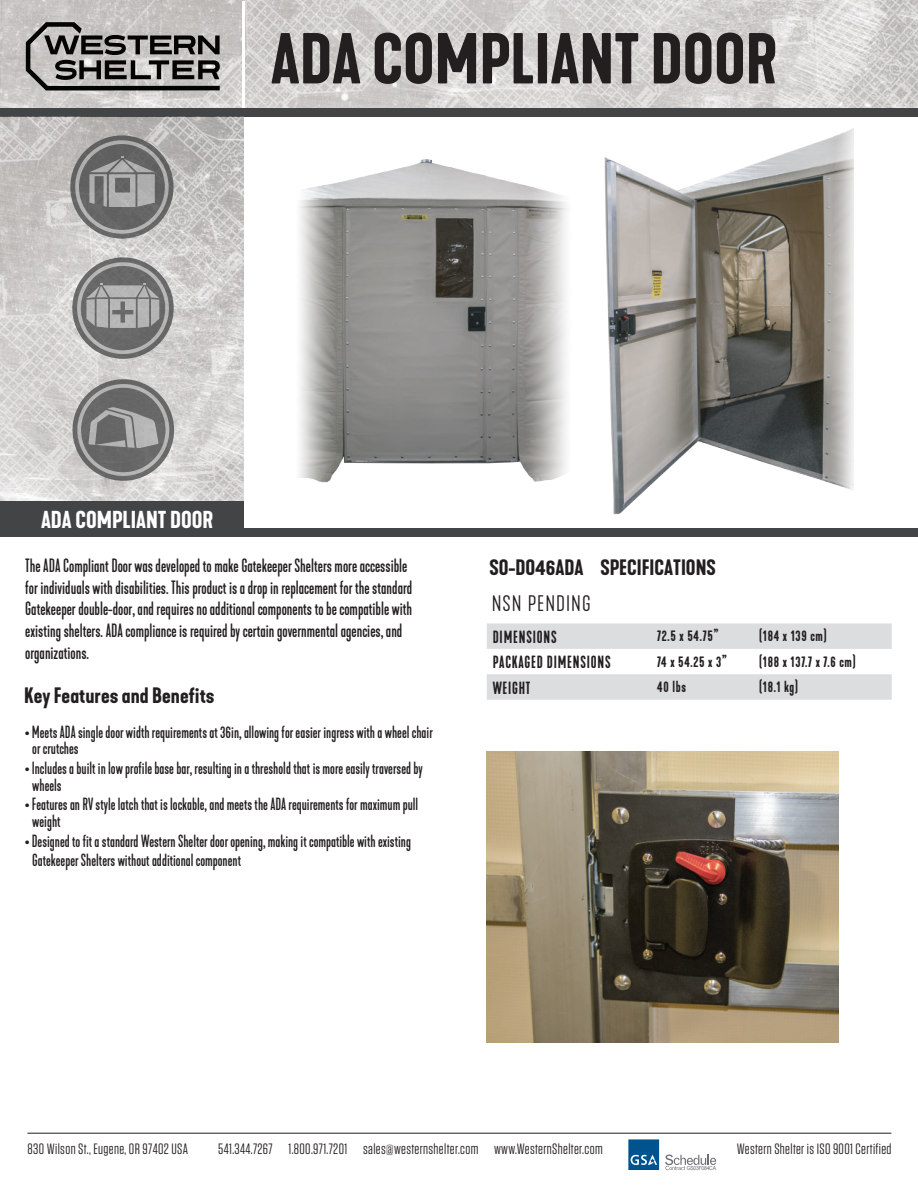
<style>
.page{position:relative;width:918px;height:1188px;background:#fff}
.page>*{position:absolute;margin:0;border:0;box-sizing:border-box;transform-origin:0 0}
.t1{font:600 67.2px "Kapra Neue";color:#231f20}
.t2{font:600 22.8px "Kapra Neue";color:#fff}
.t3{font:300 21px "Kapra Neue";letter-spacing:.05em;color:#231f20}
.t4{font:600 20.85px "Kapra Neue";color:#231f20}
.t5{font:condensed 18px/21.6px "Kapra Neue";color:#231f20}
.t6{font:condensed 16.5px/16.5px "Kapra Neue";color:#231f20}
.t7{font:500 condensed 16.5px "Kapra Neue";letter-spacing:.05em;color:#231f20}
.t8{font:15px "Tungsten";letter-spacing:.025em;color:#231f20}
.t9{font:500 condensed 15px "Kapra Neue";letter-spacing:.05em;color:#231f20}
.t10{font:5.55px "Arial";letter-spacing:-.05em;color:#6c6d70;scale:.92 1}
</style>
<div class="page">
<svg style="left:487px;top:623px;width:405px;height:77px"></svg>
<img style="left:299px;top:159px;width:269px;height:324px">
<img style="left:583px;top:128px;width:270px;height:401px">
<img style="left:487px;top:752px;width:352px;height:290px">
<img style="left:0;top:0;width:917px;height:109px">
<svg style="left:26px;top:22px;width:194px;height:68px;background:#848381"></svg>
<hr style="left:242px;top:1px;width:3px;height:114px;background:#fff">
<div style="left:0;top:109px;width:918px;height:8px;background:#434445"></div>
<div style="left:0;top:529px;width:918px;height:8px;background:#434445"></div>
<hr style="left:27px;top:1133px;width:864px;height:1px;background:#231f20">
<svg style="left:628px;top:1139px;width:31px;height:31px"></svg>
<svg style="left:665px;top:1155px;width:51px;height:15px"></svg>
<img style="left:0;top:117px;width:244px;height:384px">
<svg style="left:70px;top:135px;width:104px;height:104px;background:#707070"></svg>
<div style="left:75px;top:140px;width:94px;height:94px;border:4px solid #ababab;border-radius:50%"></div>
<svg style="left:89px;top:156px;width:66px;height:51px;background:#8e8e8d"></svg>
<svg style="left:72px;top:257px;width:102px;height:102px"></svg>
<svg style="left:77px;top:262px;width:92px;height:92px;background:#929292"></svg>
<svg style="left:73px;top:379px;width:101px;height:102px"></svg>
<svg style="left:77px;top:384px;width:92px;height:92px;background:#898988"></svg>
<div style="left:0;top:501px;width:244px;height:32px;background:#434445"></div>
<h1 class="t1" style="left:271px;top:16px;width:508px">ADA COMPLIANT DOOR</h1>
<h2 class="t2" style="left:41px;top:505px;width:174px">ADA COMPLIANT DOOR</h2>
<p class="t5" style="left:25px;top:555px;width:389px">The ADA Compliant Door was developed to make Gatekeeper Shelters more accessible for individuals with disabilities. This product is a drop in replacement for the standard Gatekeeper double-door, and requires no additional components to be compatible with existing shelters. ADA compliance is required by certain governmental agencies, and organizations.</p>
<p class="t4" style="left:24px;top:682px;width:192px">Key Features and Benefits</p>
<p class="t6" style="left:32px;top:724px;width:402px;text-indent:-7px">• Meets ADA single door width requirements at 36in, allowing for easier ingress with a wheel chair or crutches</p>
<p class="t6" style="left:32px;top:760px;width:392px;text-indent:-7px">• Includes a built in low profile base bar, resulting in a threshold that is more easily traversed by wheels</p>
<p class="t6" style="left:32px;top:796px;width:387px;text-indent:-7px">• Features an RV style latch that is lockable, and meets the ADA requirements for maximum pull weight</p>
<p class="t6" style="left:32px;top:831px;width:380px;line-height:19.8px;text-indent:-7px">• Designed to fit a standard Western Shelter door opening, making it compatible with existing<br>Gatekeeper Shelters without additional component</p>
<p class="t4" style="left:489px;top:555px;width:228px">SO-DO46ADA SPECIFICATIONS</p>
<p class="t3" style="left:492px;top:591px;width:100px">NSN PENDING</p>
<p class="t7" style="left:493px;top:627px;width:65px">DIMENSIONS</p>
<p class="t9" style="left:657px;top:627px;width:63px">72.5 x 54.75”</p>
<p class="t9" style="left:759px;top:627px;width:69px">(184 x 139 cm)</p>
<p class="t7" style="left:493px;top:652px;width:119px">PACKAGED DIMENSIONS</p>
<p class="t9" style="left:657px;top:652px;width:71px">74 x 54.25 x 3”</p>
<p class="t9" style="left:759px;top:652px;width:98px">(188 x 137.7 x 7.6 cm)</p>
<p class="t7" style="left:493px;top:678px;width:39px">WEIGHT</p>
<p class="t9" style="left:657px;top:678px;width:30px">40 lbs</p>
<p class="t9" style="left:759px;top:678px;width:40px">(18.1 kg)</p>
<p class="t8" style="left:28px;top:1141px;width:162px">830 Wilson St., Eugene, OR 97402 USA</p>
<p class="t8" style="left:218px;top:1141px;width:386px">541.344.7267 1.800.971.7201 sales@westernshelter.com www.WesternShelter.com</p>
<p class="t8" style="left:737px;top:1141px;width:156px">Western Shelter is ISO 9001 Certified</p>
<p class="t10" style="left:687px;top:1164px;width:33px">GS03F084CA</p>
</div>
